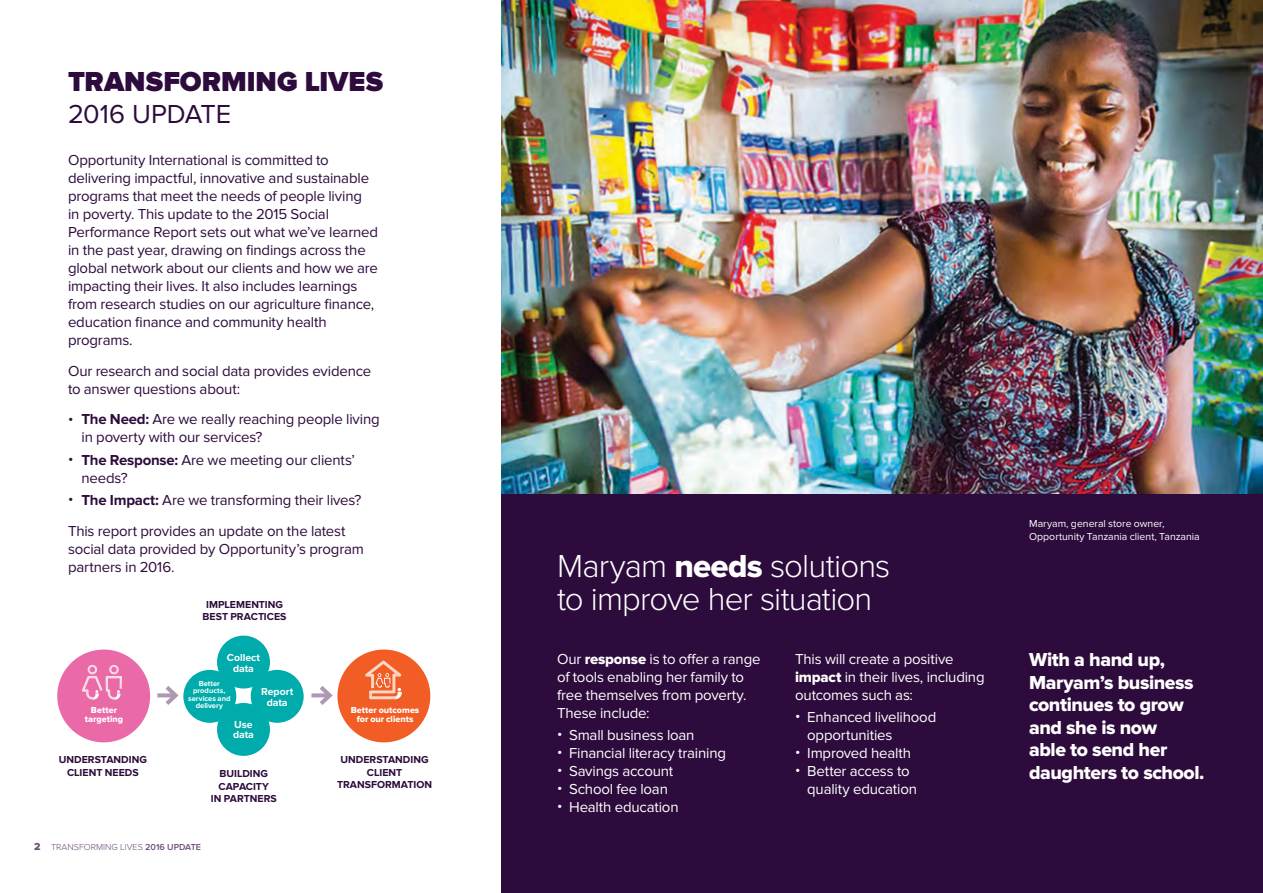
<style>
.page{position:relative;width:1263px;height:893px;background:#fff}
.page>*{position:absolute;margin:0;border:0;box-sizing:border-box;transform-origin:0 0}
.t1{font:300 33px/33px "Proxima Nova";letter-spacing:-.03em;color:#fff}
.t2{font:900 28.5px "Proxima Nova";color:#2d0b3c}
.t3{font:27px "Proxima Nova";letter-spacing:-.005em;color:#2d0b3c}
.t4{font:19.5px/22.5px "Proxima Nova Extrabld";letter-spacing:-.02em;color:#fff}
.t5{font:15px/18px "Proxima Nova";letter-spacing:-.015em;color:#2d0b3c}
.t6{font:15px/18px "Proxima Nova";letter-spacing:-.015em;color:#fff}
.t7{font:700 10.5px/12.6px "Proxima Nova";color:#2d0b3c;text-align:center}
.t8{font:10.5px/12.6px "Proxima Nova";color:#fff}
.t9{font:700 10.5px/10.5px "Proxima Nova";letter-spacing:-.005em;color:#fff;text-align:center}
.t10{font:9px/9px "Proxima Nova Extrabld";color:#fff;text-align:center}
.t11{font:300 9px "Proxima Nova";color:#6c4e78}
.t12{font:700 7.5px/7.5px "Proxima Nova";color:#fff;text-align:center}
.s1{font-weight:700}
.s2{font-family:"Proxima Nova Extrabld";font-weight:400}
.s3{font-family:"Proxima Nova Extrabld"}
.s4{font-family:"Proxima Nova Extrabld";font-weight:400;font-size:10.5px}
.s5{font-weight:600}
</style>
<div class="page">
<div style="left:502px;top:493px;width:761px;height:400px;background:#2d0b3c"></div>
<div style="left:251px;top:670px;width:53px;height:53px;background:#00abab;border-radius:50%"></div>
<div style="left:217px;top:636px;width:53px;height:52px;background:#00abab;border-radius:50%"></div>
<div style="left:183px;top:670px;width:53px;height:53px;background:#00abab;border-radius:50%"></div>
<div style="left:217px;top:703px;width:53px;height:53px;background:#00abab;border-radius:50%"></div>
<div style="left:337px;top:649px;width:93px;height:93px;background:#f15d25;border-radius:50%"></div>
<svg style="left:365px;top:660px;width:37px;height:39px"></svg>
<div style="left:57px;top:649px;width:93px;height:93px;background:#ea69a7;border-radius:50%"></div>
<svg style="left:82px;top:665px;width:40px;height:35px"></svg>
<svg style="left:157px;top:693px;width:4px;height:4px"></svg>
<svg style="left:161px;top:686px;width:18px;height:19px"></svg>
<svg style="left:311px;top:693px;width:4px;height:4px"></svg>
<svg style="left:315px;top:686px;width:18px;height:19px"></svg>
<img style="left:502px;top:0;width:761px;height:493px">
<h2 class="t2" style="left:68px;top:65px;width:317px">TRANSFORMING LIVES</h2>
<h3 class="t3" style="left:68px;top:98px;width:165px">2016 UPDATE</h3>
<p class="t5" style="left:68px;top:151px;width:312px">Opportunity International is committed to delivering impactful, innovative and sustainable programs that meet the needs of people living<br>in poverty. This update to the 2015 Social Performance Report sets out what we’ve learned in the past year, drawing on findings across the global network about our clients and how we are impacting their lives. It also includes learnings from research studies on our agriculture finance, education finance and community health programs.</p>
<p class="t5" style="left:68px;top:362px;width:305px">Our research and social data provides evidence to answer questions about:</p>
<p class="t5" style="left:82px;top:411px;width:300px;text-indent:-14px">• <span class="s1">The Need:</span> Are we really reaching people living in poverty with our services?</p>
<p class="t5" style="left:82px;top:451px;width:275px;text-indent:-13px">• <span class="s1">The Response:</span> Are we meeting our clients’ needs?</p>
<p class="t5" style="left:68px;top:485px;width:295px;line-height:30.8px">• <span class="s1">The Impact:</span> Are we transforming their lives?<br>This report provides an update on the latest</p>
<p class="t5" style="left:68px;top:540px;width:297px">social data provided by Opportunity’s program partners in 2016.</p>
<h1 class="t1" style="left:557px;top:550px;width:335px">Maryam <span class="s2">needs</span> solutions to improve her situation</h1>
<p class="t6" style="left:557px;top:650px;width:205px">Our <span class="s3">response</span> is to offer a range of tools enabling her family to free themselves from poverty.<br>These include:</p>
<p class="t6" style="left:557px;top:726px;width:139px">• Small business loan</p>
<p class="t6" style="left:557px;top:744px;width:170px">• Financial literacy training</p>
<p class="t6" style="left:557px;top:762px;width:118px">• Savings account</p>
<p class="t6" style="left:557px;top:780px;width:112px">• School fee loan</p>
<p class="t6" style="left:557px;top:798px;width:123px">• Health education</p>
<p class="t7" style="left:203px;top:598px;width:86px">IMPLEMENTING<br>BEST PRACTICES</p>
<p class="t6" style="left:795px;top:650px;width:191px">This will create a positive <span class="s3">impact</span> in their lives, including outcomes such as:</p>
<p class="t6" style="left:807px;top:708px;width:131px;text-indent:-12px">• Enhanced livelihood opportunities</p>
<p class="t6" style="left:795px;top:744px;width:117px">• Improved health</p>
<p class="t6" style="left:807px;top:762px;width:111px;text-indent:-12px">• Better access to quality education</p>
<p class="t9" style="left:227px;top:653px;width:35px">Collect data</p>
<p class="t12" style="left:188px;top:680px;width:44px">Better products, services and delivery</p>
<p class="t9" style="left:261px;top:687px;width:34px">Report data</p>
<p class="t10" style="left:85px;top:706px;width:40px">Better targeting</p>
<p class="t10" style="left:351px;top:706px;width:70px">Better outcomes for our clients</p>
<p class="t9" style="left:233px;top:719px;width:23px;text-align:left">Use data</p>
<p class="t7" style="left:59px;top:753px;width:90px">UNDERSTANDING<br>CLIENT NEEDS</p>
<p class="t7" style="left:337px;top:753px;width:96px">UNDERSTANDING<br>CLIENT<br>TRANSFORMATION</p>
<p class="t7" style="left:211px;top:767px;width:67px">BUILDING<br>CAPACITY<br>IN PARTNERS</p>
<p class="t11" style="left:34px;top:842px;width:169px"><span class="s4">2</span> TRANSFORMING LIVES <span class="s5">2016 UPDATE</span></p>
<p class="t8" style="left:1029px;top:517px;width:172px">Maryam, general store owner,<br>Opportunity Tanzania client, Tanzania</p>
<h3 class="t4" style="left:1029px;top:649px;width:177px">With a hand up,<br>Maryam’s business continues to grow and she is now<br>able to send her daughters to school.</h3>
</div>
